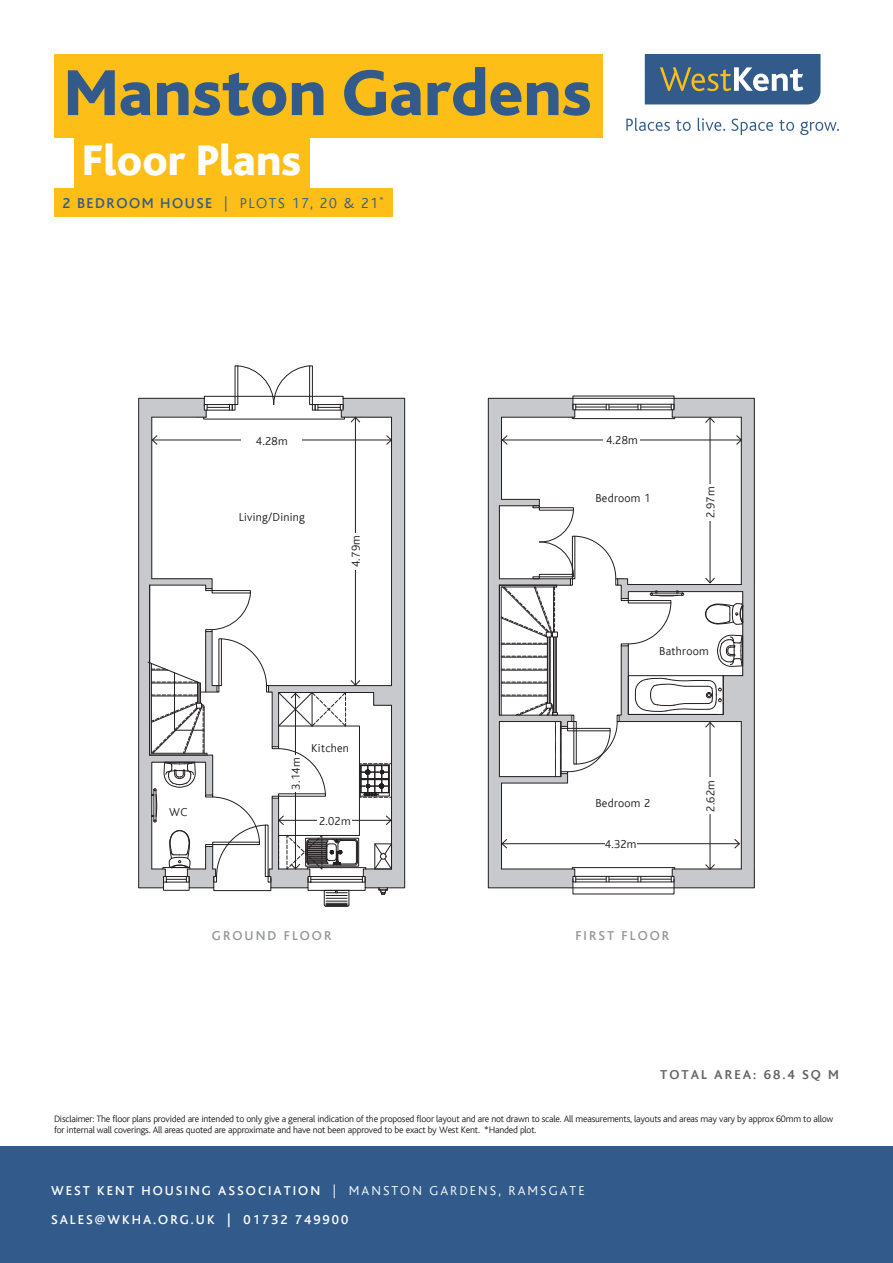
<style>
.page{position:relative;width:893px;height:1263px;background:#fff}
.page>*{position:absolute;margin:0;border:0;box-sizing:border-box;transform-origin:0 0}
.t1{font:800 67.8px "Bliss";color:#325b8c}
.t2{font:800 45px "Bliss";color:#fff}
.t3{font:300 15px "Bliss";letter-spacing:.1em;color:#325b8c}
.t4{font:500 13.5px "Bliss";letter-spacing:.15em;color:#fff}
.t5{font:500 13.5px "Bliss";letter-spacing:.15em;color:#949699}
.t6{font:700 13.5px "Bliss";letter-spacing:.15em;color:#646568}
.t7{font:300 12px "Bliss";letter-spacing:.025em;color:#231f20}
.t8{font:300 9.75px/11.7px "Bliss";letter-spacing:-.02em;color:#231f20}
.s1{font-weight:500}
.s2{font-weight:300}
</style>
<div class="page">
<div style="left:54px;top:54px;width:548px;height:83px;background:#fcbe17"></div>
<svg style="left:645px;top:54px;width:175px;height:50px;background:#4f6f8f"></svg>
<svg style="left:626px;top:118px;width:44px;height:13px"></svg>
<svg style="left:676px;top:120px;width:15px;height:11px"></svg>
<svg style="left:698px;top:118px;width:27px;height:13px"></svg>
<svg style="left:731px;top:119px;width:42px;height:16px"></svg>
<svg style="left:779px;top:120px;width:15px;height:11px"></svg>
<svg style="left:800px;top:121px;width:39px;height:14px"></svg>
<div style="left:0;top:1146px;width:893px;height:117px;background:#325b8c"></div>
<div style="left:54px;top:188px;width:338px;height:28px;background:#fcbe17"></div>
<div style="left:74px;top:133px;width:236px;height:55px;background:#fcbe17"></div>
<div style="left:488px;top:398px;width:85px;height:19px;background:#c8c9cc"></div>
<div style="left:674px;top:398px;width:80px;height:19px;background:#c8c9cc"></div>
<div style="left:743px;top:577px;width:11px;height:311px;background:#c8c9cc"></div>
<div style="left:674px;top:869px;width:80px;height:19px;background:#c8c9cc"></div>
<div style="left:488px;top:869px;width:85px;height:19px;background:#c8c9cc"></div>
<div style="left:488px;top:412px;width:11px;height:476px;background:#c8c9cc"></div>
<div style="left:495px;top:410px;width:6px;height:91px;background:#c8c9cc"></div>
<div style="left:494px;top:782px;width:7px;height:92px;background:#c8c9cc"></div>
<div style="left:741px;top:403px;width:13px;height:182px;background:#c8c9cc"></div>
<div style="left:741px;top:708px;width:10px;height:162px;background:#c8c9cc"></div>
<hr style="left:741px;top:417px;width:1px;height:167px;background:#231f20">
<hr style="left:741px;top:721px;width:1px;height:148px;background:#231f20">
<hr style="left:501px;top:417px;width:1px;height:82px;background:#231f20">
<hr style="left:501px;top:783px;width:1px;height:86px;background:#231f20">
<svg style="left:138px;top:366px;width:267px;height:541px"></svg>
<div style="left:242px;top:435px;width:60px;height:10px;background:#fff"></div>
<div style="left:215px;top:512px;width:113px;height:9px;background:#fff"></div>
<div style="left:311px;top:743px;width:38px;height:9px;background:#fff"></div>
<div style="left:318px;top:816px;width:34px;height:9px;background:#fff"></div>
<div style="left:351px;top:533px;width:9px;height:36px;background:#fff"></div>
<div style="left:291px;top:756px;width:9px;height:36px;background:#fff"></div>
<hr style="left:502px;top:440px;width:239px;height:1px;background:#231f20">
<svg style="left:502px;top:435px;width:6px;height:10px"></svg>
<svg style="left:736px;top:435px;width:6px;height:10px"></svg>
<hr style="left:502px;top:843px;width:237px;height:1px;background:#231f20">
<svg style="left:502px;top:839px;width:5px;height:10px"></svg>
<svg style="left:734px;top:839px;width:6px;height:10px"></svg>
<hr style="left:710px;top:418px;width:1px;height:165px;background:#231f20">
<svg style="left:501px;top:398px;width:241px;height:25px"></svg>
<hr style="left:710px;top:722px;width:1px;height:147px;background:#231f20">
<svg style="left:499px;top:499px;width:244px;height:284px"></svg>
<svg style="left:501px;top:864px;width:241px;height:24px"></svg>
<div style="left:604px;top:435px;width:36px;height:10px;background:#fff"></div>
<div style="left:605px;top:839px;width:32px;height:9px;background:#fff"></div>
<div style="left:705px;top:484px;width:10px;height:37px;background:#fff"></div>
<div style="left:705px;top:778px;width:10px;height:36px;background:#fff"></div>
<div style="left:659px;top:646px;width:50px;height:9px;background:#fff"></div>
<div style="left:169px;top:807px;width:18px;height:9px;background:#fff"></div>
<p class="t1" style="left:64px;top:58px;width:529px">Manston Gardens</p>
<p class="t2" style="left:82px;top:137px;width:221px">Floor Plans</p>
<p class="t3" style="left:63px;top:195px;width:323px"><span class="s1">2 BEDROOM HOUSE</span> | PLOTS 17, 20 &amp; 21<sup>*</sup></p>
<p class="t7" style="left:256px;top:434px;width:33px">4.28m</p>
<p class="t7" style="left:239px;top:510px;width:68px">Living/Dining</p>
<p class="t7" style="left:350px;top:567px;width:33px;rotate:-90deg">4.79m</p>
<p class="t7" style="left:169px;top:806px;width:20px">WC</p>
<p class="t7" style="left:290px;top:789px;width:33px;rotate:-90deg">3.14m</p>
<p class="t7" style="left:311px;top:741px;width:39px">Kitchen</p>
<p class="t7" style="left:319px;top:814px;width:33px">2.02m</p>
<p class="t7" style="left:606px;top:434px;width:33px">4.28m</p>
<p class="t7" style="left:595px;top:491px;width:56px">Bedroom 1</p>
<p class="t7" style="left:704px;top:518px;width:33px;rotate:-90deg">2.97m</p>
<p class="t7" style="left:659px;top:645px;width:51px">Bathroom</p>
<p class="t7" style="left:595px;top:797px;width:56px">Bedroom 2</p>
<p class="t7" style="left:605px;top:838px;width:33px">4.32m</p>
<p class="t7" style="left:704px;top:812px;width:33px;rotate:-90deg">2.62m</p>
<p class="t5" style="left:212px;top:928px;width:121px">GROUND FLOOR</p>
<p class="t5" style="left:575px;top:928px;width:95px">FIRST FLOOR</p>
<p class="t6" style="left:660px;top:1068px;width:180px">TOTAL AREA: 68.4 SQ M</p>
<p class="t8" style="left:54px;top:1113px;width:781px">Disclaimer: The floor plans provided are intended to only give a general indication of the proposed floor layout and are not drawn to scale. All measurements, layouts and areas may vary by approx 60mm to allow for internal wall coverings. All areas quoted are approximate and have not been approved to be exact by West Kent. *Handed plot.</p>
<p class="t4" style="left:51px;top:1184px;width:535px">WEST KENT HOUSING ASSOCIATION <span class="s2">| MANSTON GARDENS, RAMSGATE</span></p>
<p class="t4" style="left:51px;top:1213px;width:299px">SALES@WKHA.ORG.UK | 01732 749900</p>
</div>
